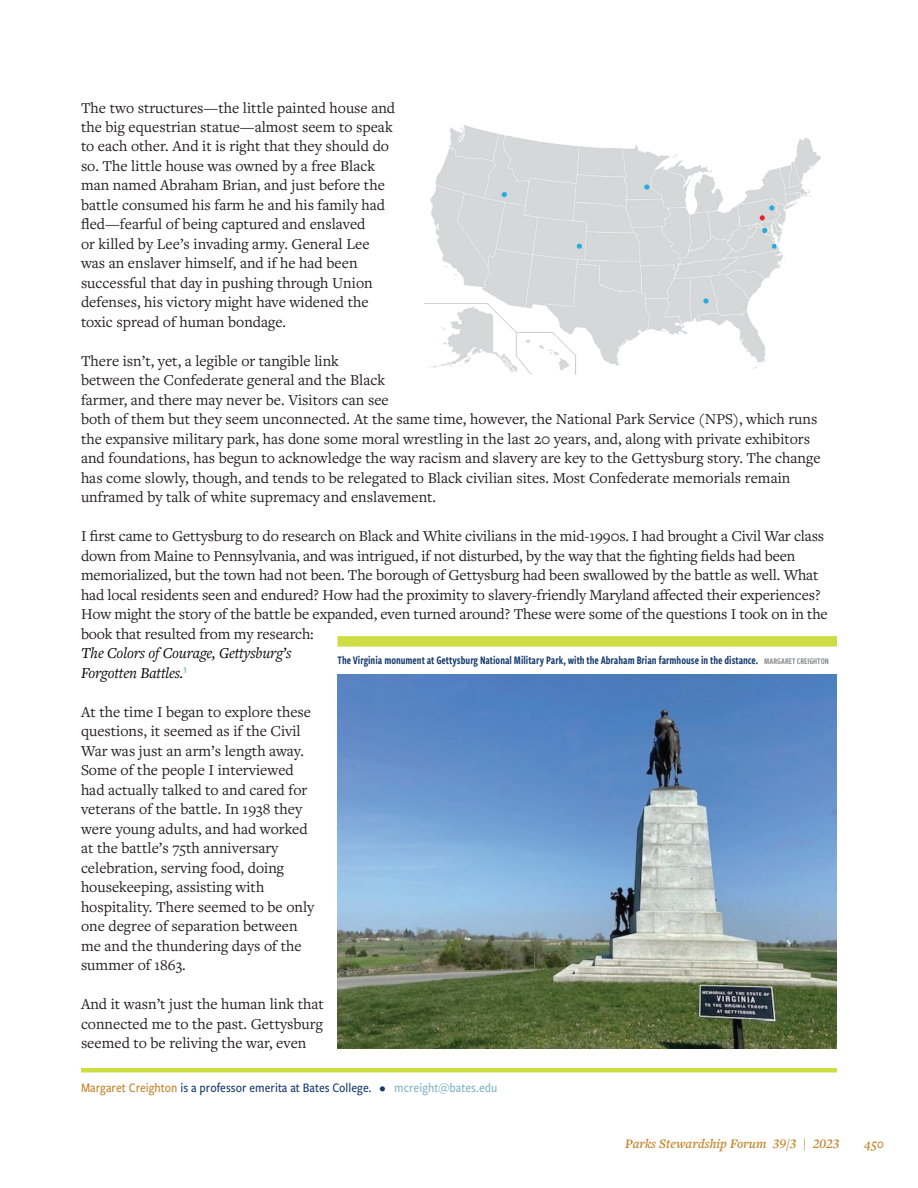
<style>
.page{position:relative;width:918px;height:1188px;background:#fff}
.page>*{position:absolute;margin:0;border:0;box-sizing:border-box;transform-origin:0 0}
.t1{font:15.75px/19.5px "Freight Text Pro";color:#231f20}
.t2{font:italic 15.75px/19.5px "Freight Text Pro";letter-spacing:-.01em;color:#040503}
.t3{font:500 13.5px "Freight Sans Cnd Pro";color:#183c6e}
.t4{font:italic 600 13.5px "Freight Text Pro";color:#c4842a}
.t5{font:12px "Freight Sans Cmp Pro Semi";color:#183c6e}
.s1{color:#c4842a}
.s2{color:#80b5c3}
.s3{font-size:9px;color:#898b8e}
</style>
<div class="page">
<img style="left:425px;top:125px;width:396px;height:250px">
<hr style="left:81px;top:1068px;width:756px;height:4px;background:#cedd44">
<div style="left:338px;top:636px;width:499px;height:11px;background:#cedd44"></div>
<img style="left:338px;top:674px;width:499px;height:374px">
<p class="t1" style="left:81px;top:97px;width:316px">The two structures—the little painted house and the big equestrian statue—almost seem to speak to each other. And it is right that they should do so. The little house was owned by a free Black man named Abraham Brian, and just before the battle consumed his farm he and his family had fled—fearful of being captured and enslaved<br>or killed by Lee’s invading army. General Lee was an enslaver himself, and if he had been successful that day in pushing through Union defenses, his victory might have widened the toxic spread of human bondage.</p>
<p class="t1" style="left:81px;top:351px;width:741px">There isn’t, yet, a legible or tangible link<br>between the Confederate general and the Black<br>farmer, and there may never be. Visitors can see<br>both of them but they seem unconnected. At the same time, however, the National Park Service (NPS), which runs the expansive military park, has done some moral wrestling in the last 20 years, and, along with private exhibitors and foundations, has begun to acknowledge the way racism and slavery are key to the Gettysburg story. The change has come slowly, though, and tends to be relegated to Black civilian sites. Most Confederate memorials remain unframed by talk of white supremacy and enslavement.</p>
<p class="t1" style="left:81px;top:526px;width:748px">I first came to Gettysburg to do research on Black and White civilians in the mid-1990s. I had brought a Civil War class down from Maine to Pennsylvania, and was intrigued, if not disturbed, by the way that the fighting fields had been memorialized, but the town had not been. The borough of Gettysburg had been swallowed by the battle as well. What had local residents seen and endured? How had the proximity to slavery-friendly Maryland affected their experiences?<br>How might the story of the battle be expanded, even turned around? These were some of the questions I took on in the book that resulted from my research:</p>
<p class="t2" style="left:81px;top:643px;width:212px">The Colors of Courage, Gettysburg’s<br>Forgotten Battles.<sup>1</sup></p>
<p class="t1" style="left:81px;top:702px;width:235px">At the time I began to explore these questions, it seemed as if the Civil<br>War was just an arm’s length away.<br>Some of the people I interviewed had actually talked to and cared for veterans of the battle. In 1938 they were young adults, and had worked at the battle’s 75th anniversary celebration, serving food, doing housekeeping, assisting with hospitality. There seemed to be only one degree of separation between me and the thundering days of the summer of 1863.</p>
<p class="t1" style="left:81px;top:994px;width:244px;text-align:justify">And it wasn’t just the human link that connected me to the past. Gettysburg seemed to be reliving the war, even</p>
<p class="t3" style="left:81px;top:1078px;width:418px"><span class="s1">Margaret Creighton</span> is a professor emerita at Bates College. • <span class="s2">mcreight@bates.edu</span></p>
<p class="t5" style="left:338px;top:652px;width:493px">The Virginia monument at Gettysburg National Military Park, with the Abraham Brian farmhouse in the distance. <span class="s3">MARGARET CREIGHTON</span></p>
<p class="t4" style="left:625px;top:1134px;width:216px">Parks Stewardship Forum 39/3 | 2023</p>
<p class="t4" style="left:864px;top:1134px;width:21px">450</p>
</div>
